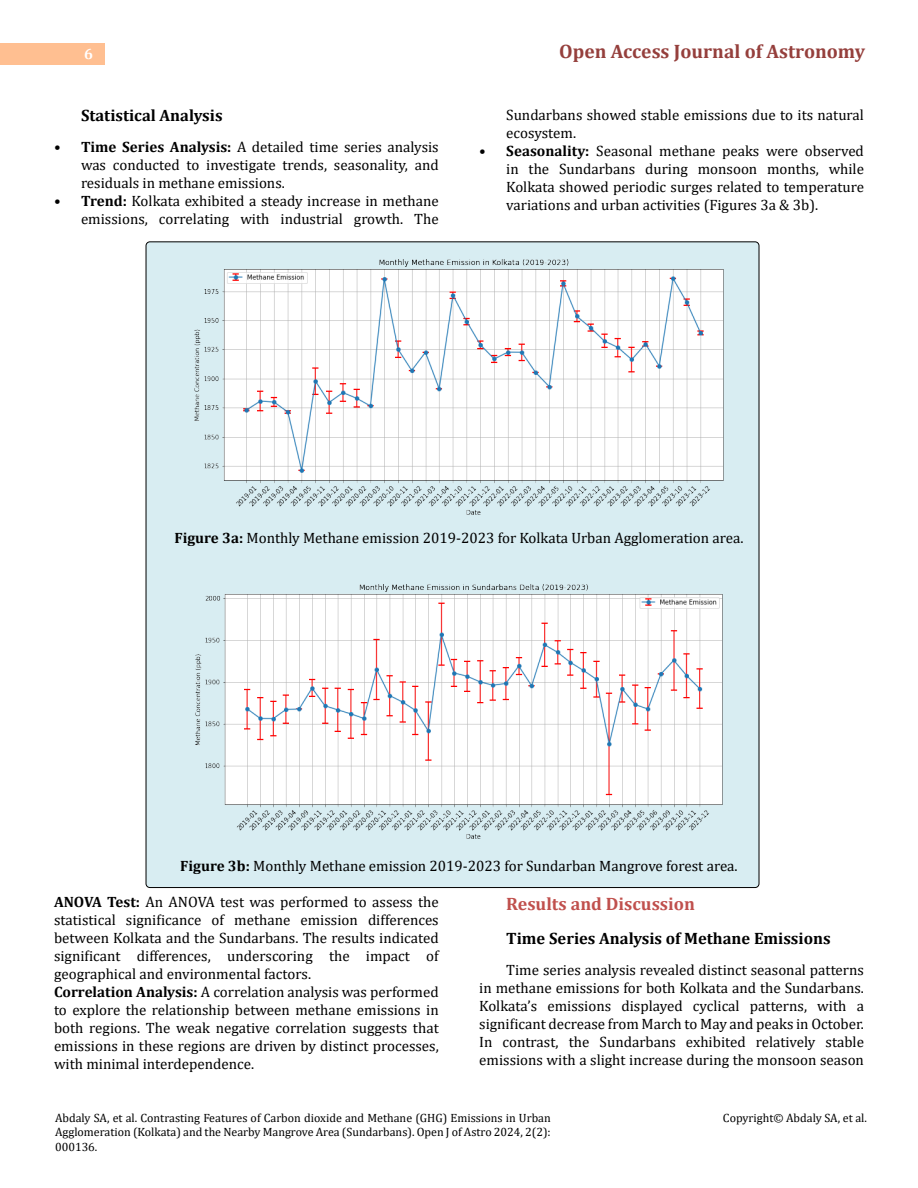
<style>
.page{position:relative;width:918px;height:1188px;background:#fff}
.page>*{position:absolute;margin:0;border:0;box-sizing:border-box;transform-origin:0 0}
.t1{font:700 19.5px "Cambria";color:#953f3c}
.t2{font:700 18px "Cambria";color:#c0504d}
.t3{font:700 16.5px "Cambria";color:#000}
.t4{font:15px/18px "Cambria";color:#000;text-align:justify}
.t5{font:700 15px "Cambria";color:#fff}
.t6{font:12px/14.2px "Cambria";color:#000;text-align:justify}
.s1{font-weight:700}
</style>
<div class="page">
<div style="left:0;top:43px;width:105px;height:21px;background:#ffbf91"></div>
<div style="left:146px;top:242px;width:613px;height:646px;background:#d8edf2;border-radius:4px"></div>
<img style="left:194px;top:259px;width:530px;height:256px">
<img style="left:195px;top:584px;width:528px;height:255px">
<p class="t5" style="left:84px;top:44px;width:10px">6</p>
<h1 class="t1" style="left:559px;top:38px;width:307px">Open Access Journal of Astronomy</h1>
<p class="t3" style="left:81px;top:104px;width:143px">Statistical Analysis</p>
<p class="t4" style="left:81px;top:138px;width:359px;text-indent:-27px"><span class="s1">• Time Series Analysis:</span> A detailed time series analysis was conducted to investigate trends, seasonality, and residuals in methane emissions.</p>
<p class="t4" style="left:54px;top:192px;width:386px;text-align:right"><span class="s1">• Trend:</span> Kolkata exhibited a steady increase in methane emissions, correlating with industrial growth. The</p>
<p class="t4" style="left:506px;top:105px;width:359px">Sundarbans showed stable emissions due to its natural ecosystem.</p>
<p class="t4" style="left:506px;top:141px;width:359px;text-indent:-27px"><span class="s1">• Seasonality:</span> Seasonal methane peaks were observed in the Sundarbans during monsoon months, while Kolkata showed periodic surges related to temperature variations and urban activities (Figures 3a &amp; 3b).</p>
<p class="t4" style="left:174px;top:529px;width:571px"><span class="s1">Figure 3a:</span> Monthly Methane emission 2019-2023 for Kolkata Urban Agglomeration area.</p>
<p class="t4" style="left:180px;top:857px;width:559px"><span class="s1">Figure 3b:</span> Monthly Methane emission 2019-2023 for Sundarban Mangrove forest area.</p>
<p class="t4" style="left:54px;top:893px;width:386px;text-align:left"><span class="s1">ANOVA Test:</span> An ANOVA test was performed to assess the statistical significance of methane emission differences between Kolkata and the Sundarbans. The results indicated significant differences, underscoring the impact of geographical and environmental factors.<br><span class="s1">Correlation Analysis:</span> A correlation analysis was performed to explore the relationship between methane emissions in both regions. The weak negative correlation suggests that emissions in these regions are driven by distinct processes, with minimal interdependence.</p>
<p class="t2" style="left:506px;top:892px;width:190px">Results and Discussion</p>
<p class="t3" style="left:506px;top:927px;width:326px">Time Series Analysis of Methane Emissions</p>
<p class="t4" style="left:479px;top:961px;width:386px;text-indent:27px">Time series analysis revealed distinct seasonal patterns in methane emissions for both Kolkata and the Sundarbans.<br>Kolkata’s emissions displayed cyclical patterns, with a significant decrease from March to May and peaks in October.<br>In contrast, the Sundarbans exhibited relatively stable emissions with a slight increase during the monsoon season</p>
<p class="t6" style="left:55px;top:1111px;width:497px">Abdaly SA, et al. Contrasting Features of Carbon dioxide and Methane (GHG) Emissions in Urban Agglomeration (Kolkata) and the Nearby Mangrove Area (Sundarbans). Open J of Astro 2024, 2(2):<br>000136.</p>
<p class="t6" style="left:723px;top:1111px;width:146px">Copyright© Abdaly SA, et al.</p>
</div>
